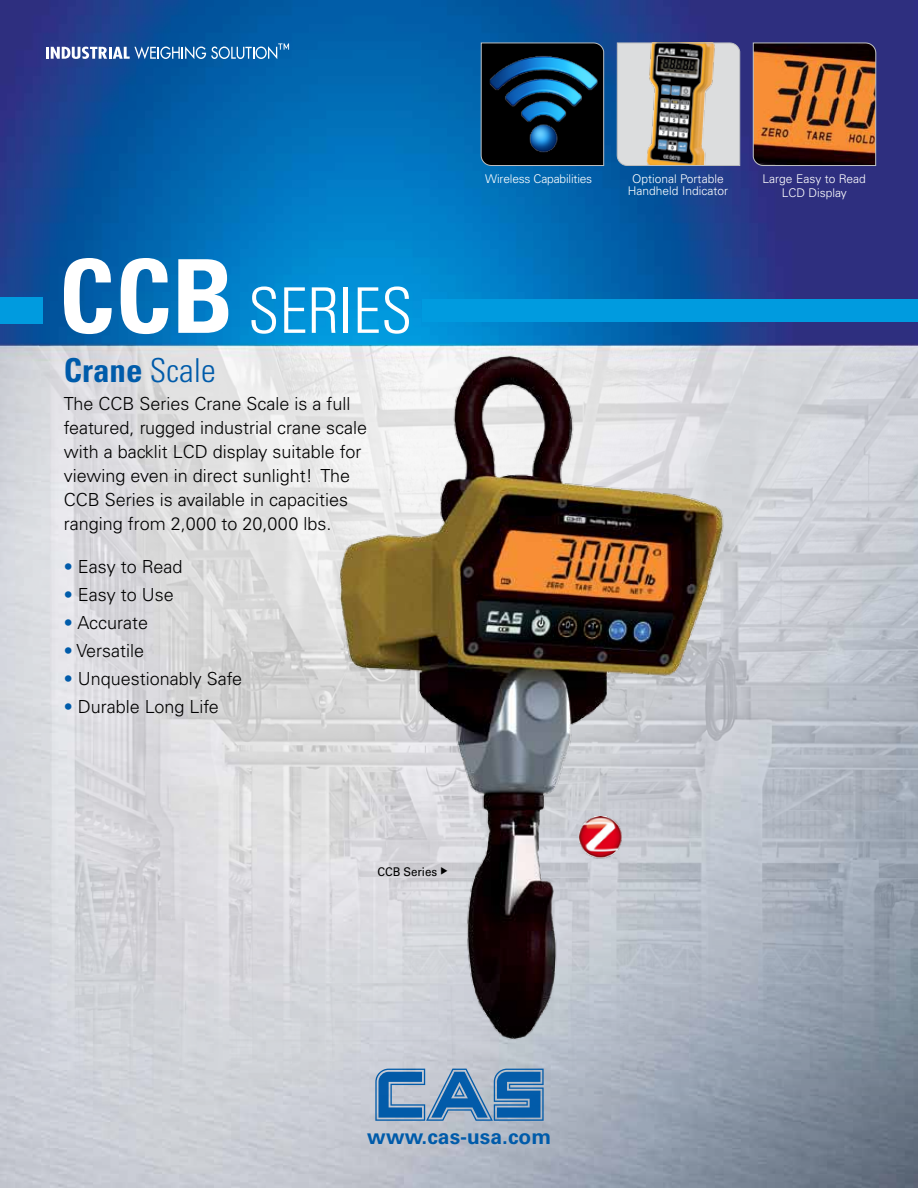
<style>
.page{position:relative;width:918px;height:1188px;background:#fff}
.page>*{position:absolute;margin:0;border:0;box-sizing:border-box;transform-origin:0 0}
.t1{font:300 condensed 63px "Univers LT Std";color:#fff}
.t2{font:700 condensed 33px "Univers LT Std";color:#005baa}
.t3{font:700 21px "Univers LT Std";color:#005baa}
.t4{font:300 18px/24px "Univers LT Std";color:#000}
.t5{font:300 12px/12px "Univers LT Std";color:#fff;text-align:center}
.t6{font:12px "Univers LT Std";color:#000;scale:.96 1}
.s1{font-weight:700;font-size:102px}
.s2{font-weight:300}
.s3{color:#005baa}
</style>
<div class="page">
<img style="left:0;top:0;width:918px;height:1188px">
<div style="left:423px;top:299px;width:495px;height:22px;background:#009bdf"></div>
<div style="left:0;top:297px;width:42px;height:27px;background:#009bdf"></div>
<svg style="left:46px;top:43px;width:243px;height:16px"></svg>
<svg style="left:480px;top:42px;width:124px;height:124px;background:#0e283a"></svg>
<svg style="left:616px;top:42px;width:125px;height:124px;background:#aba59b"></svg>
<img style="left:753px;top:42px;width:124px;height:124px">
<img style="left:0;top:346px;width:918px;height:810px">
<img style="left:327px;top:345px;width:402px;height:707px">
<img style="left:580px;top:816px;width:43px;height:61px">
<h1 class="t1" style="left:58px;top:273px;width:356px"><span class="s1">CCB</span> SERIES</h1>
<h2 class="t2" style="left:64px;top:350px;width:154px">Crane <span class="s2">Scale</span></h2>
<p class="t4" style="left:64px;top:391px;width:305px">The CCB Series Crane Scale is a full featured, rugged industrial crane scale with a backlit LCD display suitable for viewing even in direct sunlight! The CCB Series is available in capacities ranging from 2,000 to 20,000 lbs.</p>
<p class="t4" style="left:64px;top:555px;width:120px"><span class="s3">•</span> Easy to Read</p>
<p class="t4" style="left:64px;top:583px;width:112px"><span class="s3">•</span> Easy to Use</p>
<p class="t4" style="left:64px;top:611px;width:86px"><span class="s3">•</span> Accurate</p>
<p class="t4" style="left:64px;top:639px;width:82px"><span class="s3">•</span> Versatile</p>
<p class="t4" style="left:64px;top:667px;width:180px"><span class="s3">•</span> Unquestionably Safe</p>
<p class="t4" style="left:64px;top:695px;width:156px"><span class="s3">•</span> Durable Long Life</p>
<p class="t5" style="left:485px;top:173px;width:109px">Wireless Capabilities</p>
<p class="t5" style="left:628px;top:173px;width:102px">Optional Portable<br>Handheld Indicator</p>
<p class="t5" style="left:763px;top:172px;width:105px;line-height:14.4px">Large Easy to Read<br>LCD Display</p>
<p class="t6" style="left:377px;top:864px;width:75px">CCB Series ◆</p>
<p class="t3" style="left:367px;top:1125px;width:185px">www.cas-usa.com</p>
</div>
